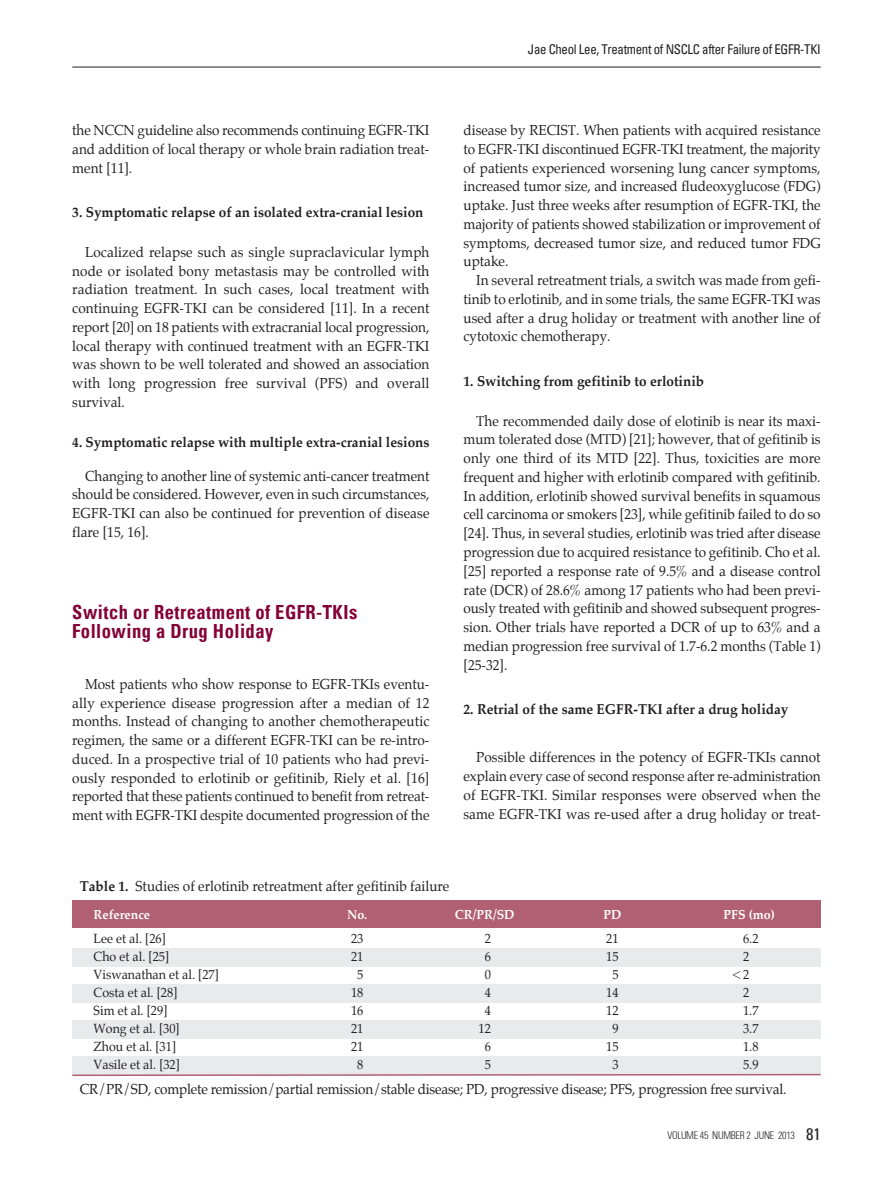
<style>
.page{position:relative;width:893px;height:1191px;background:#fff}
.page>*{position:absolute;margin:0;border:0;box-sizing:border-box;transform-origin:0 0}
.t1{font:700 condensed 19.5px/18.8px "Univers";letter-spacing:.025em;color:#840037;scale:.95 1}
.t2{font:14.25px/18.8px "Palatino";color:#231f20;text-align:justify;scale:.95 1}
.t3{font:700 14.25px "Palatino";color:#231f20;scale:.95 1}
.t4{font:condensed 13.5px "Univers";letter-spacing:-.025em;color:#231f20;scale:.95 1}
.t5{font:13.5px "Y Mj O11";color:#231f20;scale:.95 1}
.t6{font:13.05px "Palatino";color:#231f20;scale:.95 1}
.t7{font:700 13.05px "Palatino";color:#fff;scale:.95 1}
.t8{font:300 condensed 10.5px "Univers";letter-spacing:-.025em;color:#231f20;scale:.95 1}
.s1{font-weight:700}
.s2{font-family:"Palatino";font-size:13.05px}
.s3{font-weight:400;font-size:16.5px}
</style>
<div class="page">
<hr style="left:72px;top:67px;width:749px;height:1px;background:#231f20">
<div style="left:72px;top:948px;width:749px;height:18px;background:#e9eaeb"></div>
<div style="left:72px;top:984px;width:749px;height:18px;background:#e9eaeb"></div>
<div style="left:72px;top:1020px;width:749px;height:18px;background:#e9eaeb"></div>
<div style="left:72px;top:1056px;width:749px;height:18px;background:#e9eaeb"></div>
<div style="left:72px;top:900px;width:749px;height:28px;background:#b06072"></div>
<svg style="left:72px;top:1073px;width:749px;height:3px"></svg>
<p class="t2" style="left:72px;top:122px;width:377px">the NCCN guideline also recommends continuing EGFR-TKI and addition of local therapy or whole brain radiation treat&shy;ment [11].</p>
<p class="t3" style="left:72px;top:205px;width:371px">3. Symptomatic relapse of an isolated extra-cranial lesion</p>
<p class="t2" style="left:72px;top:244px;width:377px;text-indent:13px">Localized relapse such as single supraclavicular lymph node or isolated bony metastasis may be controlled with radiation treatment. In such cases, local treatment with continuing EGFR-TKI can be considered [11]. In a recent report [20] on 18 patients with extracranial local progression, local therapy with continued treatment with an EGFR-TKI was shown to be well tolerated and showed an association with long progression free survival (PFS) and overall survival.</p>
<p class="t3" style="left:72px;top:435px;width:377px">4. Symptomatic relapse with multiple extra-cranial lesions</p>
<p class="t2" style="left:72px;top:467px;width:377px;text-indent:13px">Changing to another line of systemic anti-cancer treatment should be considered. However, even in such circumstances, EGFR-TKI can also be continued for prevention of disease flare [15, 16].</p>
<h1 class="t1" style="left:72px;top:603px;width:301px">Switch or Retreatment of EGFR-TKIs<br>Following a Drug Holiday</h1>
<p class="t2" style="left:72px;top:675px;width:377px;text-indent:13px">Most patients who show response to EGFR-TKIs eventu&shy;ally experience disease progression after a median of 12 months. Instead of changing to another chemotherapeutic regimen, the same or a different EGFR-TKI can be re-intro&shy;duced. In a prospective trial of 10 patients who had previ&shy;ously responded to erlotinib or gefitinib, Riely et al. [16] reported that these patients continued to benefit from retreat&shy;ment with EGFR-TKI despite documented progression of the</p>
<p class="t4" style="left:528px;top:41px;width:310px">Jae Cheol Lee, Treatment of NSCLC after Failure of EGFR-TKI</p>
<p class="t2" style="left:463px;top:122px;width:377px">disease by RECIST. When patients with acquired resistance to EGFR-TKI discontinued EGFR-TKI treatment, the majority of patients experienced worsening lung cancer symptoms, increased tumor size, and increased fludeoxyglucose (FDG) uptake. Just three weeks after resumption of EGFR-TKI, the majority of patients showed stabilization or improvement of symptoms, decreased tumor size, and reduced tumor FDG uptake.</p>
<p class="t2" style="left:463px;top:272px;width:377px;text-indent:13px">In several retreatment trials, a switch was made from gefi&shy;tinib to erlotinib, and in some trials, the same EGFR-TKI was used after a drug holiday or treatment with another line of cytotoxic chemotherapy.</p>
<p class="t3" style="left:463px;top:374px;width:255px">1. Switching from gefitinib to erlotinib</p>
<p class="t2" style="left:463px;top:412px;width:377px;text-indent:13px">The recommended daily dose of elotinib is near its maxi&shy;mum tolerated dose (MTD) [21]; however, that of gefitinib is only one third of its MTD [22]. Thus, toxicities are more frequent and higher with erlotinib compared with gefitinib.<br>In addition, erlotinib showed survival benefits in squamous cell carcinoma or smokers [23], while gefitinib failed to do so [24]. Thus, in several studies, erlotinib was tried after disease progression due to acquired resistance to gefitinib. Cho et al. [25] reported a response rate of 9.5% and a disease control rate (DCR) of 28.6% among 17 patients who had been previ&shy;ously treated with gefitinib and showed subsequent progres&shy;sion. Other trials have reported a DCR of up to 63% and a median progression free survival of 1.7-6.2 months (Table 1) [25-32].</p>
<p class="t3" style="left:463px;top:702px;width:343px">2. Retrial of the same EGFR-TKI after a drug holiday</p>
<p class="t2" style="left:463px;top:749px;width:377px;text-indent:13px">Possible differences in the potency of EGFR-TKIs cannot explain every case of second response after re-administration of EGFR-TKI. Similar responses were observed when the same EGFR-TKI was re-used after a drug holiday or treat-</p>
<p class="t2" style="left:80px;top:877px;width:391px"><span class="s1">Table 1.</span> Studies of erlotinib retreatment after gefitinib failure</p>
<p class="t7" style="left:94px;top:908px;width:61px">Reference</p>
<p class="t7" style="left:347px;top:908px;width:23px">No.</p>
<p class="t7" style="left:455px;top:908px;width:64px">CR/PR/SD</p>
<p class="t7" style="left:603px;top:908px;width:20px">PD</p>
<p class="t7" style="left:724px;top:908px;width:56px">PFS (mo)</p>
<p class="t6" style="left:94px;top:932px;width:78px">Lee et al. [26]</p>
<p class="t6" style="left:351px;top:932px;width:15px">23</p>
<p class="t6" style="left:485px;top:932px;width:8px">2</p>
<p class="t6" style="left:606px;top:932px;width:15px">21</p>
<p class="t6" style="left:743px;top:932px;width:18px">6.2</p>
<p class="t6" style="left:94px;top:950px;width:81px">Cho et al. [25]</p>
<p class="t6" style="left:351px;top:950px;width:15px">21</p>
<p class="t6" style="left:485px;top:950px;width:8px">6</p>
<p class="t6" style="left:606px;top:950px;width:15px">15</p>
<p class="t6" style="left:743px;top:950px;width:8px">2</p>
<p class="t6" style="left:94px;top:968px;width:133px">Viswanathan et al. [27]</p>
<p class="t6" style="left:357px;top:968px;width:8px">5</p>
<p class="t6" style="left:485px;top:968px;width:8px">0</p>
<p class="t6" style="left:612px;top:968px;width:8px">5</p>
<p class="t5" style="left:731px;top:966px;width:21px">＜<span class="s2">2</span></p>
<p class="t6" style="left:94px;top:986px;width:90px">Costa et al. [28]</p>
<p class="t6" style="left:351px;top:986px;width:15px">18</p>
<p class="t6" style="left:485px;top:986px;width:8px">4</p>
<p class="t6" style="left:606px;top:986px;width:15px">14</p>
<p class="t6" style="left:743px;top:986px;width:8px">2</p>
<p class="t6" style="left:94px;top:1004px;width:79px">Sim et al. [29]</p>
<p class="t6" style="left:351px;top:1004px;width:15px">16</p>
<p class="t6" style="left:485px;top:1004px;width:8px">4</p>
<p class="t6" style="left:606px;top:1004px;width:15px">12</p>
<p class="t6" style="left:743px;top:1004px;width:18px">1.7</p>
<p class="t6" style="left:94px;top:1022px;width:92px">Wong et al. [30]</p>
<p class="t6" style="left:351px;top:1022px;width:15px">21</p>
<p class="t6" style="left:479px;top:1022px;width:15px">12</p>
<p class="t6" style="left:612px;top:1022px;width:8px">9</p>
<p class="t6" style="left:743px;top:1022px;width:18px">3.7</p>
<p class="t6" style="left:94px;top:1040px;width:88px">Zhou et al. [31]</p>
<p class="t6" style="left:351px;top:1040px;width:15px">21</p>
<p class="t6" style="left:485px;top:1040px;width:8px">6</p>
<p class="t6" style="left:606px;top:1040px;width:15px">15</p>
<p class="t6" style="left:743px;top:1040px;width:18px">1.8</p>
<p class="t6" style="left:94px;top:1058px;width:92px">Vasile et al. [32]</p>
<p class="t6" style="left:357px;top:1058px;width:8px">8</p>
<p class="t6" style="left:485px;top:1058px;width:8px">5</p>
<p class="t6" style="left:612px;top:1058px;width:8px">3</p>
<p class="t6" style="left:743px;top:1058px;width:18px">5.9</p>
<p class="t2" style="left:80px;top:1080px;width:745px">CR/PR/SD, complete remission/partial remission/stable disease; PD, progressive disease; PFS, progression free survival.</p>
<p class="t8" style="left:667px;top:1129px;width:163px">VOLUME 45 NUMBER 2 JUNE 2013 <span class="s3">81</span></p>
</div>
